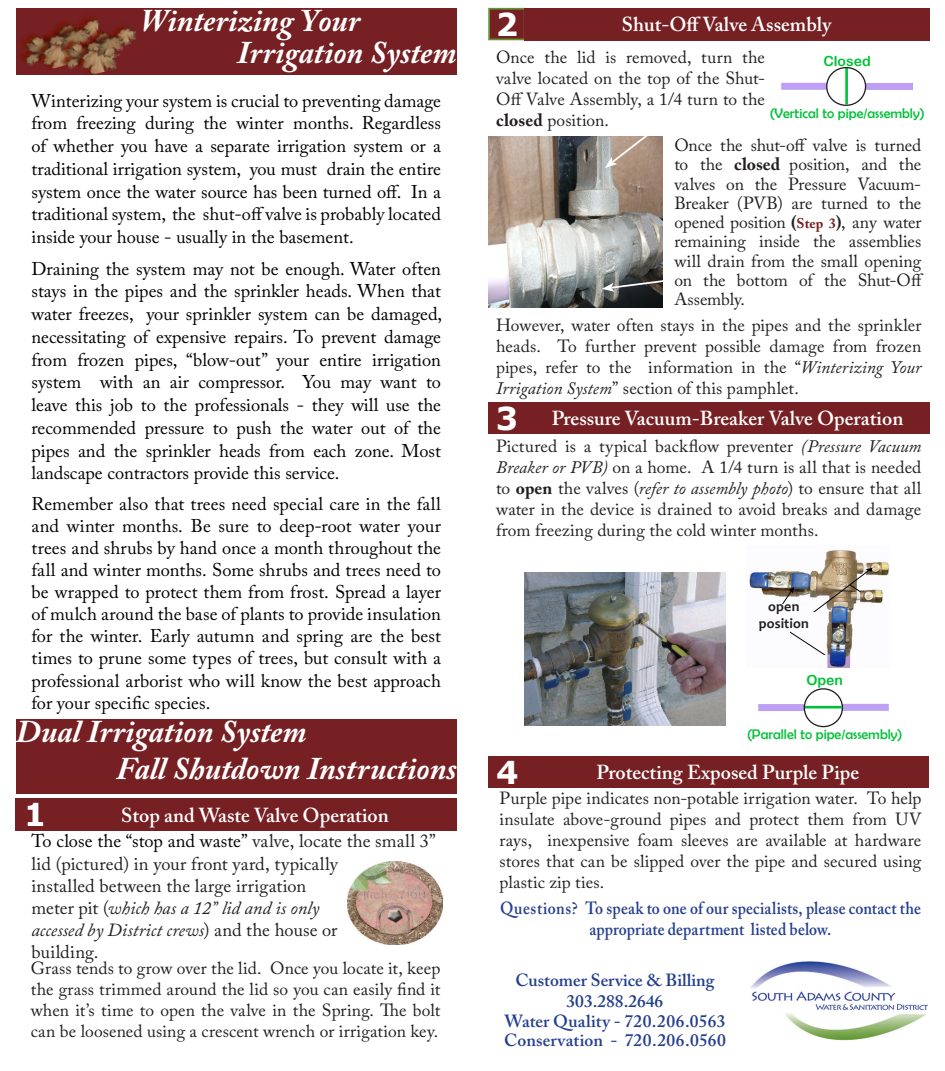
<style>
.page{position:relative;width:945px;height:1071px;background:#fff}
.page>*{position:absolute;margin:0;border:0;box-sizing:border-box;transform-origin:0 0}
.Address_slug{font:italic 700 31.5px "Adobe Caslon Pro";color:#fff}
.Address_slug-2{font:700 31.5px "Verdana";color:#fff}
.Address_slug-3{font:600 20.12px "Adobe Caslon Pro";color:#fff}
.Address_slug-4{font:18.38px/22.8px "Adobe Caslon Pro";color:#000;text-align:justify}
.Address_slug-5{font:18.38px/22.1px "Adobe Caslon Pro";letter-spacing:.005em;color:#231f20}
.Address_slug-6{font:17.5px/21px "Adobe Caslon Pro";color:#231f20;text-align:justify}
.Body_3{font:600 17.5px "Adobe Caslon Pro";letter-spacing:.005em;color:#253f8e;scale:.9 1}
.Body_3-2{font:600 17.5px/21px "Adobe Caslon Pro";letter-spacing:.005em;color:#253f8e;text-align:center}
.Address_slug-7{font:600 17.5px "Adobe Caslon Pro";letter-spacing:.01em;color:#253f8e}
.Address_slug-8{font:14px "Berlin Sans FB";color:#00c138}
.Address_slug-9{font:700 14px/16.8px "Candara";letter-spacing:.01em;color:#231f20;text-align:center}
.Address_slug-10{font:14px "Arial Rounded MT Bold";color:#00c138}
.s1{color:#000}
.s2{font-style:italic}
.s3{font-weight:700}
.s4{font-weight:700;font-size:14px;color:#762023}
</style>
<div class="page">
<div style="left:53px;top:798px;width:404px;height:32px;background:#762023"></div>
<div style="left:16px;top:798px;width:38px;height:32px;background:#762023"></div>
<img style="left:348px;top:861px;width:94px;height:84px">
<div style="left:16px;top:8px;width:441px;height:66px;background:#762023"></div>
<div style="left:16px;top:719px;width:441px;height:74px;background:#762023"></div>
<img style="left:20px;top:17px;width:75px;height:51px">
<img style="left:49px;top:19px;width:89px;height:56px">
<div style="left:489px;top:9px;width:36px;height:30px;background:#762023"></div>
<div style="left:488px;top:8px;width:38px;height:32px;border:2px solid #659136"></div>
<div style="left:524px;top:8px;width:405px;height:32px;background:#762023"></div>
<img style="left:488px;top:137px;width:175px;height:171px">
<hr style="left:845px;top:68px;width:3px;height:36px;background:#00c138">
<div style="left:781px;top:83px;width:46px;height:7px;background:#bd9ff4"></div>
<div style="left:866px;top:83px;width:47px;height:7px;background:#bd9ff4"></div>
<div style="left:826px;top:67px;width:40px;height:39px;border:1px solid #231f20;border-radius:50%"></div>
<div style="left:488px;top:402px;width:38px;height:32px;background:#762023"></div>
<div style="left:526px;top:402px;width:403px;height:32px;background:#762023"></div>
<div style="left:488px;top:756px;width:39px;height:32px;background:#762023"></div>
<div style="left:527px;top:756px;width:402px;height:32px;background:#762023"></div>
<img style="left:524px;top:572px;width:201px;height:154px">
<img style="left:749px;top:550px;width:140px;height:117px">
<svg style="left:777px;top:587px;width:17px;height:16px"></svg>
<svg style="left:791px;top:628px;width:39px;height:27px"></svg>
<svg style="left:807px;top:568px;width:66px;height:44px"></svg>
<div style="left:758px;top:704px;width:46px;height:7px;background:#bd9ff4"></div>
<div style="left:842px;top:704px;width:47px;height:7px;background:#bd9ff4"></div>
<hr style="left:805px;top:706px;width:37px;height:3px;background:#00c138">
<div style="left:804px;top:688px;width:39px;height:39px;border:1px solid #231f20;border-radius:50%"></div>
<img style="left:751px;top:961px;width:177px;height:80px">
<svg style="left:605px;top:136px;width:58px;height:32px;background:#b29c8d"></svg>
<svg style="left:602px;top:279px;width:61px;height:13px"></svg>
<p class="Address_slug" style="left:140px;top:2px;width:222px">Winterizing Your</p>
<p class="Address_slug" style="left:237px;top:33px;width:221px">Irrigation System</p>
<p class="Address_slug-4" style="left:32px;top:89px;width:411px">Winterizing your system is crucial to preventing damage from freezing during the winter months. Regardless of whether you have a separate irrigation system or a traditional irrigation system, you must drain the entire system once the water source has been turned off. In a traditional system, the shut-off valve is probably located inside your house - usually in the basement.</p>
<p class="Address_slug-4" style="left:32px;top:257px;width:412px">Draining the system may not be enough. Water often stays in the pipes and the sprinkler heads. When that water freezes, your sprinkler system can be damaged, necessitating of expensive repairs. To prevent damage from frozen pipes, “blow-out” your entire irrigation system with an air compressor. You may want to leave this job to the professionals - they will use the recommended pressure to push the water out of the pipes and the sprinkler heads from each zone. Most landscape contractors provide this service.</p>
<p class="Address_slug-4" style="left:32px;top:493px;width:411px;line-height:22.1px">Remember also that trees need special care in the fall and winter months. Be sure to deep-root water your trees and shrubs by hand once a month throughout the fall and winter months. Some shrubs and trees need to be wrapped to protect them from frost. Spread a layer of mulch around the base of plants to provide insulation for the winter. Early autumn and spring are the best times to prune some types of trees, but consult with a professional arborist who will know the best approach for your specific species.</p>
<p class="Address_slug" style="left:16px;top:713px;width:293px">Dual Irrigation System</p>
<p class="Address_slug" style="left:116px;top:750px;width:342px">Fall Shutdown Instructions</p>
<p class="Address_slug-2" style="left:24px;top:792px;width:24px">1</p>
<p class="Address_slug-3" style="left:121px;top:803px;width:269px">Stop and Waste Valve Operation</p>
<p class="Address_slug-5" style="left:32px;top:830px;width:406px"><span class="s1">To close the “stop and waste”</span> valve, locate the small 3” lid (pictured) in your front yard, typically<br>installed between the large irrigation<br>meter pit (<span class="s2">which has a 12” lid and is only<br>accessed by District crews</span>) and the house or<br>building.</p>
<p class="Address_slug-6" style="left:31px;top:958px;width:411px">Grass tends to grow over the lid. Once you locate it, keep the grass trimmed around the lid so you can easily find it when it’s time to open the valve in the Spring. The bolt can be loosened using a crescent wrench or irrigation key.</p>
<p class="Address_slug-2" style="left:496px;top:2px;width:24px">2</p>
<p class="Address_slug-3" style="left:622px;top:13px;width:211px">Shut-Off Valve Assembly</p>
<p class="Address_slug-6" style="left:496px;top:46px;width:270px">Once the lid is removed, turn the valve located on the top of the Shut-Off Valve Assembly, a 1/4 turn to the <span class="s3">closed</span> position.</p>
<p class="Address_slug-10" style="left:824px;top:52px;width:49px">Closed</p>
<p class="Address_slug-8" style="left:770px;top:105px;width:156px">(Vertical to pipe/assembly)</p>
<p class="Address_slug-6" style="left:674px;top:136px;width:251px;line-height:19.2px;text-align:left">Once the shut-off valve is turned to the <span class="s3">closed</span> position, and the valves on the Pressure Vacuum-<br>Breaker (PVB) are turned to the opened position <span class="s3">(</span><span class="s4">Step 3</span><span class="s3">)</span>, any water remaining inside the assemblies will drain from the small opening on the bottom of the Shut-Off<br>Assembly.</p>
<p class="Address_slug-6" style="left:496px;top:315px;width:427px">However, water often stays in the pipes and the sprinkler heads. To further prevent possible damage from frozen pipes, refer to the information in the “<span class="s2">Winterizing Your Irrigation System</span>” section of this pamphlet.</p>
<p class="Address_slug-2" style="left:496px;top:396px;width:24px">3</p>
<p class="Address_slug-3" style="left:552px;top:407px;width:353px">Pressure Vacuum-Breaker Valve Operation</p>
<p class="Address_slug-6" style="left:496px;top:436px;width:427px">Pictured is a typical backflow preventer <span class="s2">(Pressure Vacuum Breaker or PVB)</span> on a home. A 1/4 turn is all that is needed to <span class="s3">open</span> the valves (<span class="s2">refer to assembly photo</span>) to ensure that all water in the device is drained to avoid breaks and damage from freezing during the cold winter months.</p>
<p class="Address_slug-9" style="left:759px;top:598px;width:52px">open position</p>
<p class="Address_slug-10" style="left:806px;top:671px;width:38px">Open</p>
<p class="Address_slug-8" style="left:747px;top:727px;width:157px">(Parallel to pipe/assembly)</p>
<p class="Address_slug-2" style="left:496px;top:750px;width:24px">4</p>
<p class="Address_slug-3" style="left:597px;top:761px;width:264px">Protecting Exposed Purple Pipe</p>
<p class="Address_slug-6" style="left:500px;top:787px;width:423px">Purple pipe indicates non-potable irrigation water. To help insulate above-ground pipes and protect them from UV rays, inexpensive foam sleeves are available at hardware stores that can be slipped over the pipe and secured using plastic zip ties.</p>
<p class="Body_3" style="left:500px;top:898px;width:469px">Questions? To speak to one of our specialists, please contact the</p>
<p class="Body_3" style="left:590px;top:919px;width:270px">appropriate department listed below.</p>
<p class="Body_3-2" style="left:515px;top:969px;width:201px">Customer Service &amp; Billing<br>303.288.2646</p>
<p class="Body_3-2" style="left:504px;top:1010px;width:223px">Water Quality - 720.206.0563</p>
<p class="Address_slug-7" style="left:504px;top:1030px;width:223px">Conservation - 720.206.0560</p>
</div>
